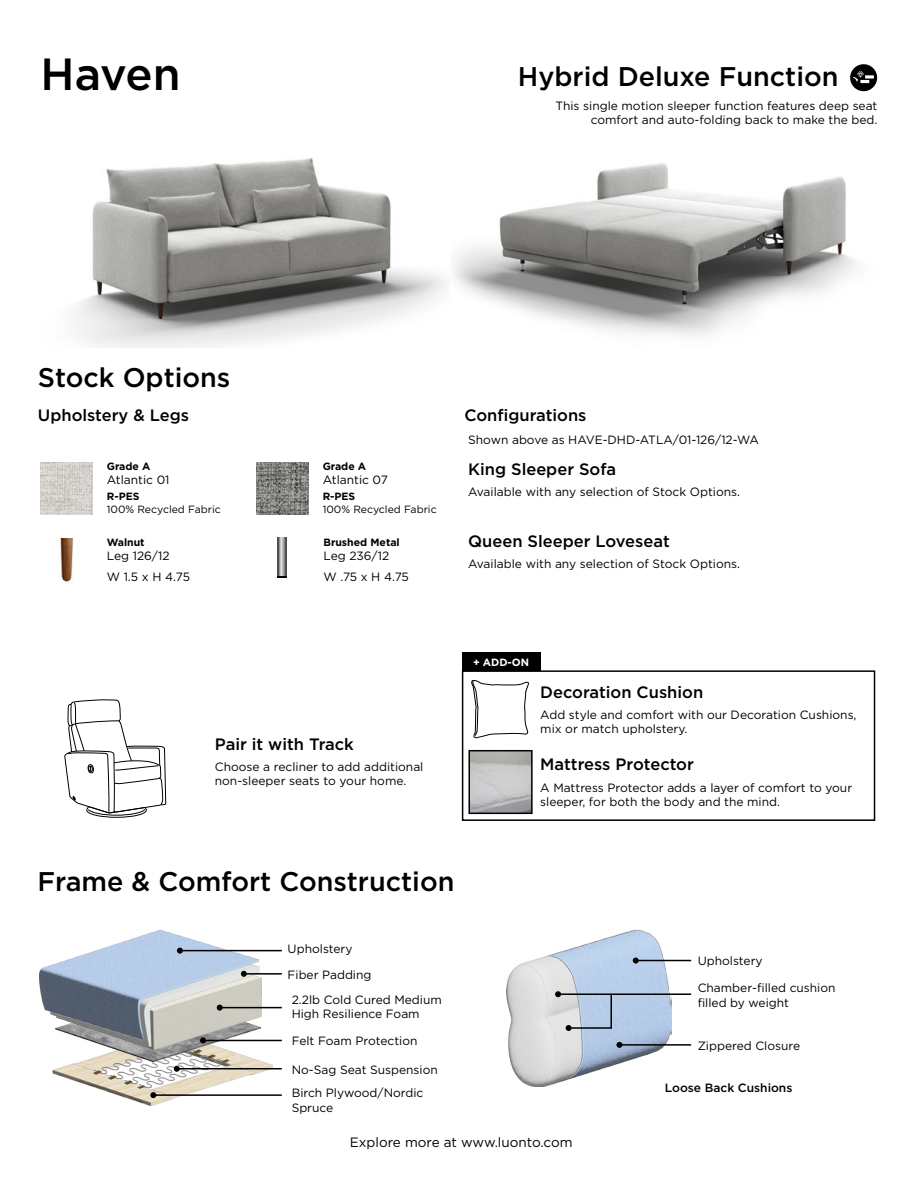
<style>
.page{position:relative;width:918px;height:1188px;background:#fff}
.page>*{position:absolute;margin:0;border:0;box-sizing:border-box;transform-origin:0 0}
.t1{font:500 45px "Gotham";letter-spacing:-.01em;color:#000}
.t2{font:500 27px "Gotham";color:#000}
.t3{font:500 16.5px "Gotham";color:#000}
.t4{font:13.5px "Gotham";color:#000}
.t5{font:12px/14.4px "Gotham";color:#000}
.t6{font:500 12px "Gotham";color:#000}
.t7{font:700 10.5px "Gotham";color:#000}
.t8{font:10.5px "Gotham";color:#000}
.t9{font:700 10.5px "Gotham";color:#fff}
</style>
<div class="page">
<img style="left:228px;top:1039px;width:44px;height:35px">
<img style="left:171px;top:1064px;width:81px;height:35px">
<img style="left:53px;top:1063px;width:118px;height:42px">
<img style="left:95px;top:1061px;width:15px;height:13px">
<img style="left:110px;top:1061px;width:16px;height:18px">
<img style="left:126px;top:1061px;width:13px;height:22px">
<img style="left:139px;top:1061px;width:89px;height:27px">
<svg style="left:93px;top:1071px;width:8px;height:3px"></svg>
<svg style="left:109px;top:1076px;width:8px;height:3px"></svg>
<svg style="left:124px;top:1081px;width:8px;height:3px"></svg>
<img style="left:84px;top:1050px;width:177px;height:11px">
<svg style="left:208px;top:1055px;width:8px;height:3px"></svg>
<svg style="left:222px;top:1059px;width:8px;height:4px"></svg>
<img style="left:105px;top:949px;width:157px;height:101px">
<img style="left:87px;top:1040px;width:172px;height:6px">
<img style="left:40px;top:929px;width:219px;height:111px">
<img style="left:506px;top:955px;width:55px;height:132px">
<img style="left:548px;top:929px;width:124px;height:153px">
<hr style="left:180px;top:950px;width:102px;height:1px;background:#000">
<svg style="left:177px;top:948px;width:6px;height:6px"></svg>
<hr style="left:636px;top:960px;width:55px;height:1px;background:#000">
<svg style="left:633px;top:958px;width:6px;height:6px"></svg>
<hr style="left:244px;top:973px;width:38px;height:2px;background:#000">
<svg style="left:241px;top:971px;width:6px;height:6px"></svg>
<hr style="left:558px;top:993px;width:133px;height:2px;background:#000">
<hr style="left:203px;top:1040px;width:79px;height:1px;background:#000">
<svg style="left:200px;top:1037px;width:6px;height:6px"></svg>
<hr style="left:177px;top:1068px;width:105px;height:1px;background:#000">
<svg style="left:174px;top:1066px;width:6px;height:6px"></svg>
<hr style="left:153px;top:1094px;width:129px;height:2px;background:#000">
<svg style="left:138px;top:1085px;width:18px;height:13px"></svg>
<hr style="left:619px;top:1044px;width:72px;height:2px;background:#000">
<hr style="left:220px;top:1007px;width:62px;height:1px;background:#000">
<svg style="left:217px;top:1005px;width:6px;height:6px"></svg>
<svg style="left:522px;top:961px;width:100px;height:119px;background:#c7cfda"></svg>
<img style="left:454px;top:163px;width:403px;height:173px">
<img style="left:75px;top:158px;width:371px;height:189px">
<img style="left:40px;top:462px;width:53px;height:53px">
<img style="left:60px;top:538px;width:14px;height:45px">
<img style="left:256px;top:462px;width:53px;height:53px">
<svg style="left:278px;top:537px;width:9px;height:40px"></svg>
<div style="left:850px;top:64px;width:27px;height:27px;background:#000;border-radius:50%"></div>
<svg style="left:853px;top:70px;width:21px;height:13px"></svg>
<div style="left:462px;top:670px;width:413px;height:151px;border:2px solid #000"></div>
<img style="left:471px;top:753px;width:59px;height:58px">
<div style="left:468px;top:750px;width:65px;height:64px;border:2px solid #000"></div>
<div style="left:462px;top:652px;width:78px;height:18px;background:#000"></div>
<svg style="left:471px;top:680px;width:58px;height:58px"></svg>
<svg style="left:64px;top:699px;width:102px;height:119px"></svg>
<h1 class="t1" style="left:40px;top:45px;width:142px">Haven</h1>
<h2 class="t2" style="left:518px;top:59px;width:322px">Hybrid Deluxe Function</h2>
<p class="t5" style="left:556px;top:98px;width:323px;text-align:right">This single motion sleeper function features deep seat comfort and auto-folding back to make the bed.</p>
<h2 class="t2" style="left:38px;top:360px;width:194px">Stock Options</h2>
<h3 class="t3" style="left:38px;top:405px;width:153px">Upholstery &amp; Legs</h3>
<h3 class="t3" style="left:464px;top:405px;width:124px">Configurations</h3>
<p class="t7" style="left:107px;top:459px;width:45px">Grade A</p>
<p class="t5" style="left:107px;top:473px;width:64px">Atlantic 01</p>
<p class="t7" style="left:107px;top:490px;width:34px">R-PES</p>
<p class="t8" style="left:107px;top:502px;width:115px">100% Recycled Fabric</p>
<p class="t7" style="left:107px;top:535px;width:39px">Walnut</p>
<p class="t5" style="left:107px;top:545px;width:85px;line-height:21.1px">Leg 126/12<br>W 1.5 x H 4.75</p>
<p class="t7" style="left:323px;top:459px;width:45px">Grade A</p>
<p class="t5" style="left:323px;top:473px;width:67px">Atlantic 07</p>
<p class="t7" style="left:323px;top:490px;width:34px">R-PES</p>
<p class="t8" style="left:323px;top:502px;width:115px">100% Recycled Fabric</p>
<p class="t7" style="left:323px;top:535px;width:78px">Brushed Metal</p>
<p class="t5" style="left:323px;top:545px;width:87px;line-height:21.1px">Leg 236/12<br>W .75 x H 4.75</p>
<p class="t5" style="left:468px;top:432px;width:292px">Shown above as HAVE-DHD-ATLA/01-126/12-WA</p>
<h3 class="t3" style="left:468px;top:459px;width:149px">King Sleeper Sofa</h3>
<p class="t5" style="left:468px;top:485px;width:273px">Available with any selection of Stock Options.</p>
<h3 class="t3" style="left:468px;top:530px;width:203px">Queen Sleeper Loveseat</h3>
<p class="t5" style="left:468px;top:556px;width:273px">Available with any selection of Stock Options.</p>
<h3 class="t3" style="left:215px;top:733px;width:140px">Pair it with Track</h3>
<p class="t5" style="left:215px;top:759px;width:210px">Choose a recliner to add additional non-sleeper seats to your home.</p>
<p class="t9" style="left:473px;top:655px;width:58px">+ ADD-ON</p>
<h3 class="t3" style="left:540px;top:681px;width:165px">Decoration Cushion</h3>
<p class="t5" style="left:540px;top:707px;width:318px">Add style and comfort with our Decoration Cushions, mix or match upholstery.</p>
<h3 class="t3" style="left:540px;top:754px;width:155px">Mattress Protector</h3>
<p class="t5" style="left:540px;top:780px;width:313px">A Mattress Protector adds a layer of comfort to your sleeper, for both the body and the mind.</p>
<h2 class="t2" style="left:38px;top:864px;width:418px">Frame &amp; Comfort Construction</h2>
<p class="t5" style="left:288px;top:941px;width:66px">Upholstery</p>
<p class="t5" style="left:292px;top:962px;width:152px;line-height:24.9px;text-indent:-4px">Fiber Padding<br>2.2lb Cold Cured Medium</p>
<p class="t5" style="left:292px;top:1006px;width:130px">High Resilience Foam</p>
<p class="t5" style="left:292px;top:1034px;width:127px">Felt Foam Protection</p>
<p class="t5" style="left:292px;top:1057px;width:148px;line-height:23.7px">No-Sag Seat Suspension<br>Birch Plywood/Nordic</p>
<p class="t5" style="left:292px;top:1100px;width:43px">Spruce</p>
<p class="t5" style="left:698px;top:954px;width:66px">Upholstery</p>
<p class="t5" style="left:698px;top:981px;width:139px">Chamber-filled cushion filled by weight</p>
<p class="t5" style="left:698px;top:1038px;width:104px">Zippered Closure</p>
<p class="t6" style="left:665px;top:1080px;width:129px">Loose Back Cushions</p>
<p class="t4" style="left:350px;top:1134px;width:224px">Explore more at www.luonto.com</p>
</div>
